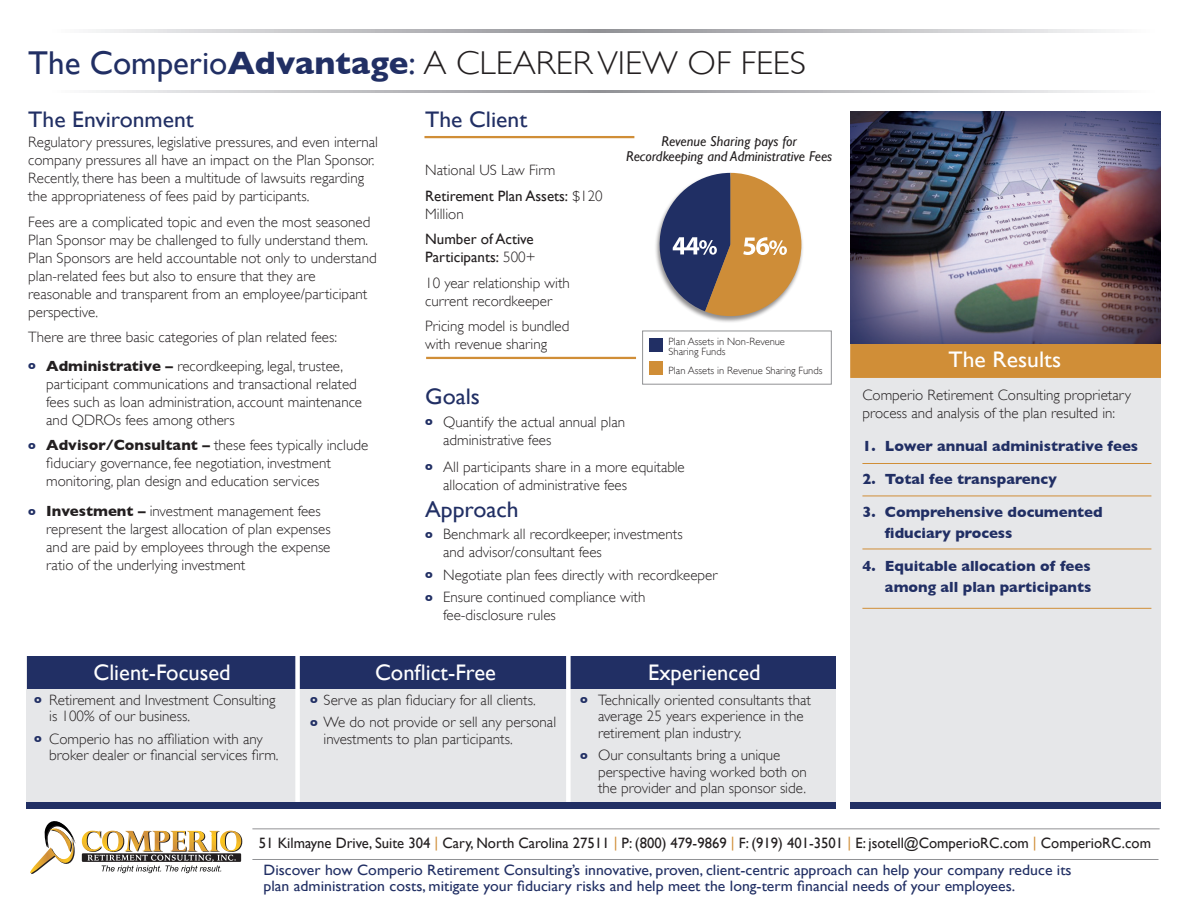
<style>
.page{position:relative;width:1188px;height:918px;background:#fff}
.page>*{position:absolute;margin:0;border:0;box-sizing:border-box;transform-origin:0 0}
.t1{font:300 33px "Gill Sans";color:#231f20;scale:1.05 1}
.t2{font:22.5px "Gill Sans";color:#fff}
.t3{font:22.5px "Gill Sans";color:#212f64;scale:1.05 1}
.t4{font:22.5px "Gill Sans";color:#fff;scale:1.05 1}
.t5{font:300 15px/18px "Gill Sans";color:#231f20}
.t6{font:15px/16.5px "Gill Sans";color:#212f64;scale:1.05 1}
.t7{font:15px/18px "Gill Sans";color:#231f20}
.t8{font:700 15px/21px "Gill Sans";color:#212f64}
.t9{font:italic 14.25px/15px "Gill Sans";color:#231f20;text-align:center}
.t10{font:300 10.5px/10.5px "Gill Sans";color:#231f20}
.s1{font-weight:400;color:#212f64}
.s2{font-weight:700;color:#212f64}
.s3{font-family:"Gill Sans Nova"}
.s4{font-weight:700;font-size:12px;color:#212f64}
.s5{font-weight:700}
.s6{font-weight:300}
.s7{color:#d08e37}
</style>
<div class="page">
<div style="left:27px;top:656px;width:809px;height:147px;background:#e6e7e9"></div>
<div style="left:27px;top:656px;width:270px;height:33px;background:#212f64"></div>
<div style="left:298px;top:657px;width:270px;height:32px;background:#212f64"></div>
<div style="left:570px;top:657px;width:266px;height:32px;background:#212f64"></div>
<div style="left:295px;top:653px;width:5px;height:150px;background:#fff"></div>
<div style="left:566px;top:653px;width:5px;height:152px;background:#fff"></div>
<div style="left:850px;top:378px;width:311px;height:427px;background:#e6e7e9"></div>
<div style="left:850px;top:343px;width:311px;height:35px;background:#d08e37"></div>
<img style="left:850px;top:112px;width:311px;height:232px">
<hr style="left:252px;top:828px;width:908px;height:1px;background:#919295">
<hr style="left:252px;top:859px;width:907px;height:1px;background:#919295">
<svg style="left:92px;top:30px;width:1018px;height:2px"></svg>
<div style="left:27px;top:802px;width:1134px;height:7px;background:#212f64"></div>
<hr style="left:424px;top:136px;width:210px;height:2px;background:#d08e37">
<hr style="left:426px;top:357px;width:210px;height:2px;background:#d08e37">
<hr style="left:862px;top:463px;width:289px;height:1px;background:#d08e37">
<hr style="left:862px;top:496px;width:289px;height:1px;background:#d08e37">
<hr style="left:862px;top:549px;width:289px;height:1px;background:#d08e37">
<hr style="left:862px;top:608px;width:289px;height:1px;background:#d08e37">
<svg style="left:92px;top:90px;width:1018px;height:3px"></svg>
<div style="left:836px;top:792px;width:14px;height:23px;background:#fff"></div>
<div style="left:649px;top:361px;width:13px;height:14px;background:#d08e37"></div>
<div style="left:649px;top:338px;width:13px;height:13px;background:#212f64"></div>
<div style="left:642px;top:331px;width:190px;height:54px;border:1px solid #919295"></div>
<svg style="left:82px;top:831px;width:160px;height:42px"></svg>
<svg style="left:30px;top:821px;width:46px;height:53px"></svg>
<div style="left:654px;top:172px;width:150px;height:151px;background:#231f20;opacity:.5"></div>
<svg style="left:654px;top:173px;width:147px;height:143px"></svg>
<p class="t1" style="left:28px;top:44px;width:742px"><span class="s1">The Comperio</span><span class="s2">Advantage</span><span class="s1">:</span> A CLEARER VIEW OF FEES</p>
<p class="t3" style="left:28px;top:106px;width:159px">The Environment</p>
<p class="t5" style="left:28px;top:133px;width:351px">Regulatory pressures, legislative pressures, and even internal company pressures all have an impact on the Plan Sponsor.<br>Recently, there has been a multitude of lawsuits regarding the appropriateness of fees paid by participants.</p>
<p class="t5" style="left:28px;top:213px;width:350px">Fees are a complicated topic and even the most seasoned Plan Sponsor may <span class="s3">be</span> challenged to fully understand them<span class="s3">.<br></span>Plan Sponsors are held accountable not only to understand plan-related fees but also to ensure that they are reasonable and transparent from an employee/participant perspective.</p>
<p class="t5" style="left:28px;top:328px;width:310px">There are three basic categories of plan related fees:</p>
<p class="t5" style="left:46px;top:357px;width:317px;text-indent:-18px"><span class="s4">o</span> <span class="s5">Administrative –</span> recordkeeping, legal, trustee, participant communications and transactional related fees such as loan administration, account maintenance and QDROs fees among others</p>
<p class="t5" style="left:46px;top:436px;width:323px;text-indent:-18px"><span class="s4">o</span> <span class="s5">Advisor/Consultant –</span> these fees typically include fiduciary governance, fee negotiation, investment monitoring, plan design and education services</p>
<p class="t5" style="left:46px;top:502px;width:286px;text-indent:-18px"><span class="s4">o</span> <span class="s5">Investment –</span> investment management fees represent the largest allocation of plan expenses and are paid by employees through the expense ratio of the underlying investment</p>
<p class="t3" style="left:425px;top:107px;width:99px">The Client</p>
<p class="t9" style="left:626px;top:133px;width:208px">Revenue Sharing pays for<br>Recordkeeping and Administrative Fees</p>
<p class="t5" style="left:425px;top:161px;width:132px">National US Law Firm</p>
<p class="t7" style="left:425px;top:187px;width:179px">Retirement Plan Assets: <span class="s6">$120<br>Million</span></p>
<p class="t7" style="left:425px;top:230px;width:112px">Number of Active<br>Participants: <span class="s6">500+</span></p>
<p class="t5" style="left:425px;top:274px;width:146px">10 year relationship with current recordkeeper</p>
<p class="t5" style="left:425px;top:317px;width:146px">Pricing model is bundled</p>
<p class="t5" style="left:425px;top:335px;width:123px">with revenue sharing</p>
<p class="t3" style="left:425px;top:384px;width:54px">Goals</p>
<p class="t5" style="left:443px;top:413px;width:183px;text-indent:-18px"><span class="s4">o</span> Quantify the actual annual plan administrative fees</p>
<p class="t5" style="left:443px;top:458px;width:243px;text-indent:-18px"><span class="s4">o</span> All participants share in a more equitable allocation of administrative fees</p>
<p class="t3" style="left:425px;top:496px;width:90px">Approach</p>
<p class="t5" style="left:443px;top:525px;width:241px;text-indent:-18px"><span class="s4">o</span> Benchmark all recordkeeper, investments and advisor/consultant fees</p>
<p class="t5" style="left:425px;top:566px;width:294px"><span class="s4">o</span> Negotiate plan fees directly with recordkeeper</p>
<p class="t5" style="left:443px;top:588px;width:204px;text-indent:-18px"><span class="s4">o</span> Ensure continued compliance with fee-disclosure rules</p>
<p class="t10" style="left:669px;top:336px;width:118px">Plan Assets in Non-Revenue<br>Sharing Funds</p>
<p class="t10" style="left:669px;top:365px;width:155px">Plan Assets in Revenue Sharing Funds</p>
<p class="t2" style="left:93px;top:659px;width:139px">Client-Focused</p>
<p class="t2" style="left:375px;top:659px;width:122px">Conflict-Free</p>
<p class="t2" style="left:648px;top:659px;width:114px">Experienced</p>
<p class="t5" style="left:49px;top:692px;width:228px;line-height:16.5px;text-indent:-15px"><span class="s4">o</span> Retirement and Investment Consulting is 100% of our business.</p>
<p class="t5" style="left:49px;top:731px;width:231px;line-height:16.5px;text-indent:-15px"><span class="s4">o</span> Comperio has no affiliation with any broker dealer or financial services firm.</p>
<p class="t5" style="left:310px;top:691px;width:227px"><span class="s4">o</span> Serve as plan fiduciary for all clients.</p>
<p class="t5" style="left:324px;top:714px;width:234px;line-height:16.5px;text-indent:-14px"><span class="s4">o</span> We do not provide or sell any personal investments to plan participants.</p>
<p class="t5" style="left:598px;top:692px;width:214px;line-height:16.5px;text-indent:-18px"><span class="s4">o</span> Technically oriented consultants that average 25 years experience in the retirement plan industry.</p>
<p class="t5" style="left:598px;top:747px;width:210px;line-height:16.5px;text-indent:-18px"><span class="s4">o</span> Our consultants bring a unique perspective having worked both on the provider and plan sponsor side.</p>
<p class="t4" style="left:949px;top:346px;width:109px">The Results</p>
<p class="t5" style="left:862px;top:386px;width:270px">Comperio Retirement Consulting proprietary process and analysis of the plan resulted in:</p>
<p class="t8" style="left:862px;top:435px;width:277px">1. Lower annual administrative fees</p>
<p class="t8" style="left:862px;top:468px;width:196px">2. Total fee transparency</p>
<p class="t8" style="left:885px;top:501px;width:219px;text-indent:-22px">3. Comprehensive documented fiduciary process</p>
<p class="t8" style="left:862px;top:555px;width:230px;text-align:right">4. Equitable allocation of fees among all plan participants</p>
<p class="t7" style="left:259px;top:834px;width:894px">51 Kilmayne Drive, Suite 304 <span class="s7">|</span> Cary, North Carolina 27511 <span class="s7">|</span> P: (800) 479-9869 <span class="s7">|</span> F: (919) 401-3501 <span class="s7">|</span> E: jsotell@ComperioRC.com <span class="s7">|</span> ComperioRC.com</p>
<p class="t6" style="left:264px;top:861px;width:771px">Discover how Comperio Retirement Consulting’s innovative, proven, client-centric approach can help your company reduce its plan administration costs, mitigate your fiduciary risks and help meet the long-term financial needs of your employees.</p>
</div>
